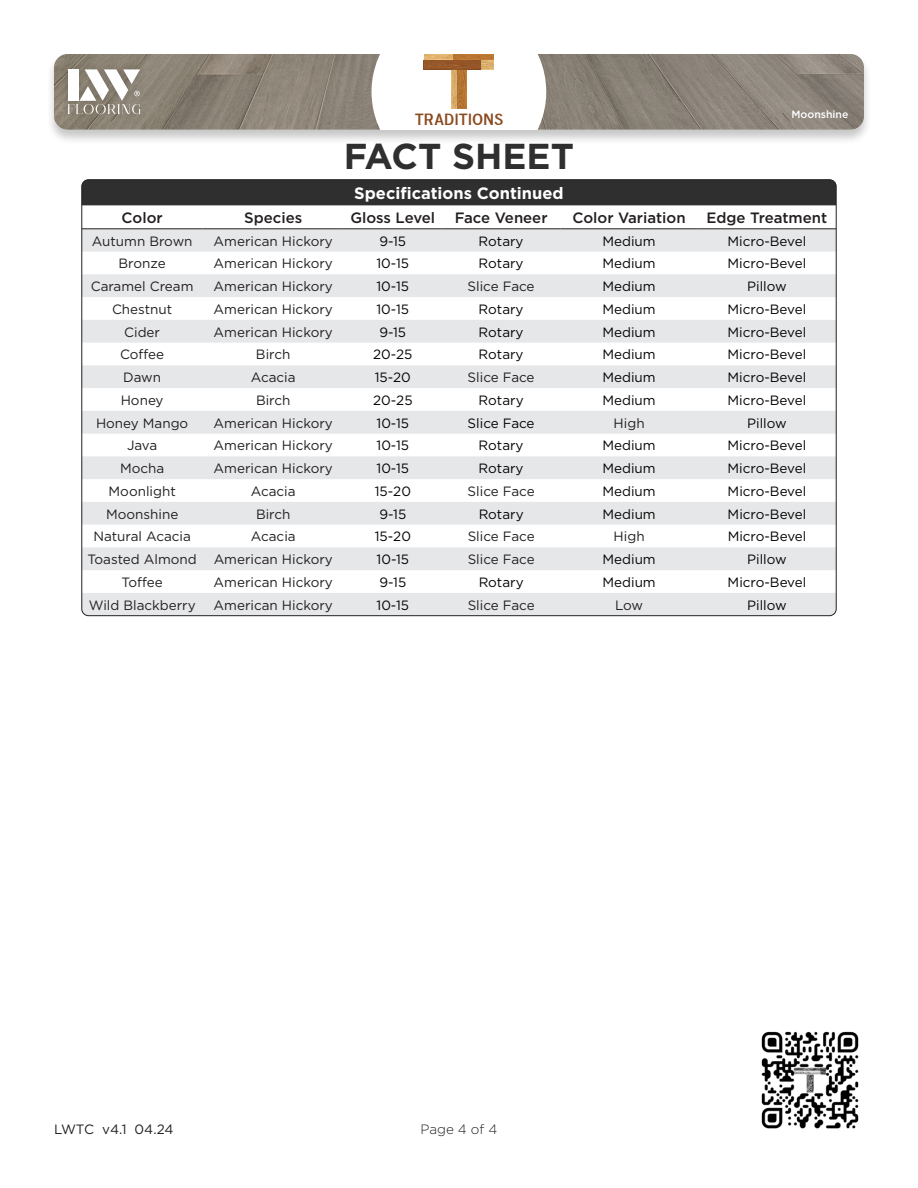
<style>
.page{position:relative;width:918px;height:1188px;background:#fff}
.page>*{position:absolute;margin:0;border:0;box-sizing:border-box;transform-origin:0 0}
.t1{font:700 36px "Gotham";color:#2e2f2e}
.t2{font:700 16.5px "Gotham";color:#fff}
.t3{font:16.2px "Blue Highway D Type";color:#8b4b20;scale:1.24 1}
.t4{font:500 15px "Gotham";color:#231f20}
.t5{font:13.5px "Gotham";color:#231f20}
.t6{font:13.5px "Gotham";color:#040503}
.t7{font:300 13.5px "Gotham";color:#231f20}
.t8{font:500 10.5px "Gotham";color:#fff}
</style>
<div class="page">
<div style="left:46px;top:52px;width:826px;height:93px;background:#231f20;opacity:.25"></div>
<img style="left:54px;top:54px;width:810px;height:76px">
<div style="left:82px;top:180px;width:754px;height:25px;background:#2e2f2e"></div>
<svg style="left:84px;top:229px;width:750px;height:114px;fill:#e6e7e9"></svg>
<svg style="left:82px;top:365px;width:754px;height:251px;fill:#e6e7e9"></svg>
<hr style="left:82px;top:204px;width:121px;height:1px;background:#231f20">
<hr style="left:203px;top:204px;width:141px;height:1px;background:#231f20">
<hr style="left:344px;top:204px;width:98px;height:1px;background:#231f20">
<hr style="left:442px;top:204px;width:119px;height:1px;background:#231f20">
<hr style="left:561px;top:204px;width:137px;height:1px;background:#231f20">
<hr style="left:698px;top:204px;width:138px;height:1px;background:#231f20">
<hr style="left:82px;top:228px;width:121px;height:1px;background:#231f20">
<hr style="left:203px;top:228px;width:141px;height:1px;background:#231f20">
<hr style="left:344px;top:228px;width:98px;height:1px;background:#231f20">
<hr style="left:442px;top:228px;width:119px;height:1px;background:#231f20">
<hr style="left:561px;top:228px;width:137px;height:1px;background:#231f20">
<hr style="left:698px;top:228px;width:138px;height:1px;background:#231f20">
<svg style="left:372px;top:54px;width:174px;height:76px"></svg>
<img style="left:761px;top:1031px;width:98px;height:98px">
<div style="left:60px;top:62px;width:88px;height:59px;background:#231f20;opacity:.25"></div>
<svg style="left:68px;top:69px;width:72px;height:45px"></svg>
<p class="t3" style="left:415px;top:109px;width:73px">TRADITIONS</p>
<h1 class="t1" style="left:344px;top:132px;width:232px">FACT SHEET</h1>
<p class="t2" style="left:354px;top:182px;width:211px">Specifications Continued</p>
<p class="t8" style="left:791px;top:108px;width:59px">Moonshine</p>
<p class="t4" style="left:122px;top:208px;width:43px">Color</p>
<p class="t4" style="left:244px;top:208px;width:60px">Species</p>
<p class="t4" style="left:350px;top:208px;width:86px">Gloss Level</p>
<p class="t4" style="left:455px;top:208px;width:94px">Face Veneer</p>
<p class="t4" style="left:572px;top:208px;width:115px">Color Variation</p>
<p class="t4" style="left:707px;top:208px;width:122px">Edge Treatment</p>
<p class="t5" style="left:92px;top:232px;width:102px">Autumn Brown</p>
<p class="t5" style="left:214px;top:232px;width:121px">American Hickory</p>
<p class="t6" style="left:379px;top:232px;width:28px">9-15</p>
<p class="t6" style="left:479px;top:232px;width:46px">Rotary</p>
<p class="t6" style="left:602px;top:232px;width:55px">Medium</p>
<p class="t6" style="left:728px;top:232px;width:80px">Micro-Bevel</p>
<p class="t5" style="left:119px;top:255px;width:49px">Bronze</p>
<p class="t5" style="left:214px;top:255px;width:121px">American Hickory</p>
<p class="t6" style="left:376px;top:255px;width:34px">10-15</p>
<p class="t6" style="left:479px;top:255px;width:46px">Rotary</p>
<p class="t6" style="left:602px;top:255px;width:55px">Medium</p>
<p class="t6" style="left:728px;top:255px;width:80px">Micro-Bevel</p>
<p class="t5" style="left:91px;top:278px;width:104px">Caramel Cream</p>
<p class="t5" style="left:214px;top:278px;width:121px">American Hickory</p>
<p class="t6" style="left:376px;top:278px;width:34px">10-15</p>
<p class="t5" style="left:468px;top:278px;width:68px">Slice Face</p>
<p class="t6" style="left:602px;top:278px;width:55px">Medium</p>
<p class="t6" style="left:747px;top:278px;width:41px">Pillow</p>
<p class="t5" style="left:112px;top:300px;width:62px">Chestnut</p>
<p class="t5" style="left:214px;top:300px;width:121px">American Hickory</p>
<p class="t6" style="left:376px;top:300px;width:34px">10-15</p>
<p class="t6" style="left:479px;top:300px;width:46px">Rotary</p>
<p class="t6" style="left:602px;top:300px;width:55px">Medium</p>
<p class="t6" style="left:728px;top:300px;width:80px">Micro-Bevel</p>
<p class="t5" style="left:124px;top:323px;width:37px">Cider</p>
<p class="t5" style="left:214px;top:323px;width:121px">American Hickory</p>
<p class="t6" style="left:379px;top:323px;width:28px">9-15</p>
<p class="t6" style="left:479px;top:323px;width:46px">Rotary</p>
<p class="t6" style="left:602px;top:323px;width:55px">Medium</p>
<p class="t6" style="left:728px;top:323px;width:80px">Micro-Bevel</p>
<p class="t5" style="left:120px;top:346px;width:46px">Coffee</p>
<p class="t5" style="left:256px;top:346px;width:36px">Birch</p>
<p class="t6" style="left:373px;top:346px;width:41px">20-25</p>
<p class="t6" style="left:479px;top:346px;width:46px">Rotary</p>
<p class="t6" style="left:602px;top:346px;width:55px">Medium</p>
<p class="t6" style="left:728px;top:346px;width:80px">Micro-Bevel</p>
<p class="t5" style="left:123px;top:369px;width:39px">Dawn</p>
<p class="t5" style="left:251px;top:369px;width:46px">Acacia</p>
<p class="t6" style="left:375px;top:369px;width:38px">15-20</p>
<p class="t5" style="left:468px;top:369px;width:68px">Slice Face</p>
<p class="t6" style="left:602px;top:369px;width:55px">Medium</p>
<p class="t6" style="left:728px;top:369px;width:80px">Micro-Bevel</p>
<p class="t5" style="left:121px;top:391px;width:44px">Honey</p>
<p class="t5" style="left:256px;top:391px;width:36px">Birch</p>
<p class="t6" style="left:373px;top:391px;width:41px">20-25</p>
<p class="t6" style="left:479px;top:391px;width:46px">Rotary</p>
<p class="t6" style="left:602px;top:391px;width:55px">Medium</p>
<p class="t6" style="left:728px;top:391px;width:80px">Micro-Bevel</p>
<p class="t5" style="left:96px;top:414px;width:94px">Honey Mango</p>
<p class="t5" style="left:214px;top:414px;width:121px">American Hickory</p>
<p class="t6" style="left:377px;top:414px;width:34px">10-15</p>
<p class="t6" style="left:468px;top:414px;width:68px">Slice Face</p>
<p class="t5" style="left:614px;top:414px;width:33px">High</p>
<p class="t6" style="left:747px;top:414px;width:41px">Pillow</p>
<p class="t5" style="left:127px;top:437px;width:32px">Java</p>
<p class="t5" style="left:214px;top:437px;width:121px">American Hickory</p>
<p class="t6" style="left:377px;top:437px;width:34px">10-15</p>
<p class="t6" style="left:479px;top:437px;width:46px">Rotary</p>
<p class="t6" style="left:602px;top:437px;width:55px">Medium</p>
<p class="t6" style="left:728px;top:437px;width:80px">Micro-Bevel</p>
<p class="t5" style="left:120px;top:460px;width:46px">Mocha</p>
<p class="t5" style="left:214px;top:460px;width:121px">American Hickory</p>
<p class="t6" style="left:377px;top:460px;width:34px">10-15</p>
<p class="t6" style="left:479px;top:460px;width:46px">Rotary</p>
<p class="t6" style="left:602px;top:460px;width:55px">Medium</p>
<p class="t6" style="left:728px;top:460px;width:80px">Micro-Bevel</p>
<p class="t5" style="left:109px;top:483px;width:69px">Moonlight</p>
<p class="t5" style="left:251px;top:483px;width:46px">Acacia</p>
<p class="t6" style="left:375px;top:483px;width:38px">15-20</p>
<p class="t5" style="left:468px;top:483px;width:68px">Slice Face</p>
<p class="t6" style="left:602px;top:483px;width:55px">Medium</p>
<p class="t6" style="left:728px;top:483px;width:80px">Micro-Bevel</p>
<p class="t5" style="left:106px;top:505px;width:74px">Moonshine</p>
<p class="t5" style="left:256px;top:505px;width:36px">Birch</p>
<p class="t6" style="left:379px;top:505px;width:28px">9-15</p>
<p class="t6" style="left:479px;top:505px;width:46px">Rotary</p>
<p class="t6" style="left:603px;top:505px;width:55px">Medium</p>
<p class="t6" style="left:728px;top:505px;width:80px">Micro-Bevel</p>
<p class="t5" style="left:93px;top:528px;width:99px">Natural Acacia</p>
<p class="t5" style="left:251px;top:528px;width:46px">Acacia</p>
<p class="t6" style="left:375px;top:528px;width:38px">15-20</p>
<p class="t5" style="left:468px;top:528px;width:68px">Slice Face</p>
<p class="t5" style="left:614px;top:528px;width:33px">High</p>
<p class="t6" style="left:728px;top:528px;width:80px">Micro-Bevel</p>
<p class="t5" style="left:88px;top:551px;width:247px">Toasted Almond American Hickory</p>
<p class="t6" style="left:377px;top:551px;width:34px">10-15</p>
<p class="t5" style="left:468px;top:551px;width:68px">Slice Face</p>
<p class="t6" style="left:603px;top:551px;width:55px">Medium</p>
<p class="t6" style="left:747px;top:551px;width:41px">Pillow</p>
<p class="t5" style="left:121px;top:574px;width:43px">Toffee</p>
<p class="t5" style="left:214px;top:574px;width:121px">American Hickory</p>
<p class="t6" style="left:379px;top:574px;width:28px">9-15</p>
<p class="t6" style="left:479px;top:574px;width:46px">Rotary</p>
<p class="t6" style="left:603px;top:574px;width:55px">Medium</p>
<p class="t6" style="left:728px;top:574px;width:80px">Micro-Bevel</p>
<p class="t5" style="left:89px;top:596px;width:109px">Wild Blackberry</p>
<p class="t5" style="left:214px;top:596px;width:121px">American Hickory</p>
<p class="t6" style="left:377px;top:596px;width:34px">10-15</p>
<p class="t5" style="left:468px;top:596px;width:68px">Slice Face</p>
<p class="t5" style="left:615px;top:596px;width:30px">Low</p>
<p class="t6" style="left:747px;top:596px;width:41px">Pillow</p>
<p class="t5" style="left:54px;top:1121px;width:121px">LWTC v4.1 04.24</p>
<p class="t7" style="left:420px;top:1121px;width:79px">Page 4 of 4</p>
</div>
